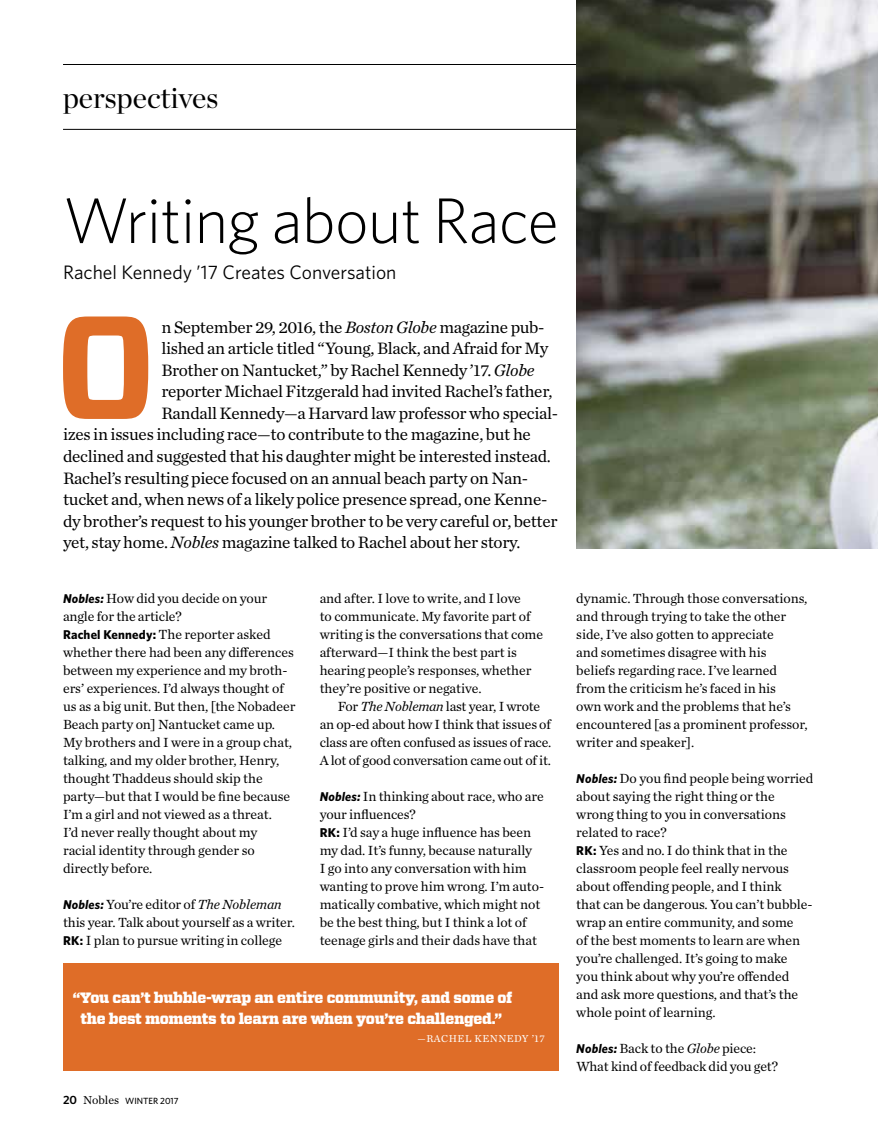
<style>
.page{position:relative;width:878px;height:1134px;background:#fff}
.page>*{position:absolute;margin:0;border:0;box-sizing:border-box;transform-origin:0 0}
.t1{font:700 146.4px "Vitesse";color:#df6d28}
.t2{font:300 64.5px "Whitney";letter-spacing:-.01em;color:#000}
.t3{font:30px "Chronicle Display";color:#000}
.t4{font:19.5px "Whitney";color:#000}
.t5{font:17.25px "Chronicle Text G1";letter-spacing:-.02em;color:#000}
.t6{font:900 15px/21px "Vitesse";letter-spacing:-.02em;color:#fff;text-align:center}
.t7{font:13.8px/18px "Chronicle Text G1";letter-spacing:-.005em;color:#000}
.t8{font:10.5px "Chronicle Text G1";letter-spacing:.05em;color:#fff}
.t9{font:500 9px "Whitney";color:#000}
.s1{font-style:italic}
.s2{font-family:"Whitney";font-weight:700;font-style:italic;font-size:12.75px}
.s3{font-family:"Whitney";font-weight:700;font-size:12.75px}
.s4{font-weight:600;font-size:12px}
.s5{font-family:"Chronicle Text G1";font-weight:400;font-size:12px}
</style>
<div class="page">
<hr style="left:63px;top:64px;width:815px;height:1px;background:#000">
<hr style="left:63px;top:129px;width:815px;height:1px;background:#000">
<div style="left:63px;top:963px;width:495px;height:108px;background:#df6d28"></div>
<img style="left:576px;top:0;width:302px;height:549px">
<h3 class="t3" style="left:63px;top:75px;width:157px">perspectives</h3>
<h2 class="t2" style="left:63px;top:178px;width:497px">Writing about Race</h2>
<h3 class="t4" style="left:63px;top:259px;width:335px">Rachel Kennedy ’17 Creates Conversation</h3>
<h1 class="t1" style="left:54px;top:270px;width:104px">O</h1>
<p class="t5" style="left:161px;top:314px;width:385px">n September 29, 2016, the <span class="s1">Boston Globe</span> magazine pub-</p>
<p class="t5" style="left:161px;top:336px;width:388px">lished an article titled “Young, Black, and Afraid for My</p>
<p class="t5" style="left:161px;top:357px;width:374px">Brother on Nantucket,” by Rachel Kennedy ’17. <span class="s1">Globe</span></p>
<p class="t5" style="left:161px;top:379px;width:392px">reporter Michael Fitzgerald had invited Rachel’s father,</p>
<p class="t5" style="left:161px;top:400px;width:398px">Randall Kennedy—a Harvard law professor who special-</p>
<p class="t5" style="left:63px;top:422px;width:469px">izes in issues including race—to contribute to the magazine, but he</p>
<p class="t5" style="left:63px;top:443px;width:489px">declined and suggested that his daughter might be interested instead.</p>
<p class="t5" style="left:63px;top:465px;width:466px">Rachel’s resulting piece focused on an annual beach party on Nan-</p>
<p class="t5" style="left:63px;top:486px;width:486px">tucket and, when news of a likely police presence spread, one Kenne-</p>
<p class="t5" style="left:63px;top:508px;width:496px">dy brother’s request to his younger brother to be very careful or, better</p>
<p class="t5" style="left:63px;top:529px;width:459px">yet, stay home. <span class="s1">Nobles</span> magazine talked to Rachel about her story.</p>
<p class="t7" style="left:63px;top:589px;width:234px"><span class="s2">Nobles:</span> How did you decide on your angle for the article?<br><span class="s3">Rachel Kennedy:</span> The reporter asked whether there had been any differences between my experience and my broth&shy;ers’ experiences. I’d always thought of us as a big unit. But then, [the Nobadeer Beach party on] Nantucket came up.<br>My brothers and I were in a group chat, talking, and my older brother, Henry, thought Thaddeus should skip the party—but that I would be fine because I’m a girl and not viewed as a threat.<br>I’d never really thought about my<br>racial identity through gender so directly before.</p>
<p class="t7" style="left:63px;top:895px;width:233px"><span class="s2">Nobles:</span> You’re editor of <span class="s1">The Nobleman </span>this year. Talk about yourself as a writer.<br><span class="s3">RK:</span> I plan to pursue writing in college</p>
<p class="t7" style="left:320px;top:589px;width:225px">and after. I love to write, and I love<br>to communicate. My favorite part of writing is the conversations that come afterward—I think the best part is hearing people’s responses, whether they’re positive or negative.</p>
<p class="t7" style="left:320px;top:697px;width:233px;text-align:center">For <span class="s1">The Nobleman</span> last year, I wrote<br>an op-ed about how I think that issues of class are often confused as issues of race.<br>A lot of good conversation came out of it.</p>
<p class="t7" style="left:319px;top:787px;width:226px"><span class="s2">Nobles:</span> In thinking about race, who are your influences?<br><span class="s3">RK:</span> I’d say a huge influence has been my dad. It’s funny, because naturally<br>I go into any conversation with him wanting to prove him wrong. I’m auto&shy;matically combative, which might not be the best thing, but I think a lot of teenage girls and their dads have that</p>
<p class="t6" style="left:73px;top:988px;width:441px">“You can’t bubble-wrap an entire community, and some of the best moments to learn are when you’re challenged.”</p>
<p class="t8" style="left:417px;top:1031px;width:129px">—RACHEL KENNEDY ’17</p>
<p class="t9" style="left:63px;top:1095px;width:117px"><span class="s4">20</span> <span class="s5">Nobles</span> WINTER 2017</p>
<p class="t7" style="left:576px;top:589px;width:233px">dynamic. Through those conversations, and through trying to take the other side, I’ve also gotten to appreciate<br>and sometimes disagree with his beliefs regarding race. I’ve learned from the criticism he’s faced in his<br>own work and the problems that he’s encountered [as a prominent professor, writer and speaker].</p>
<p class="t7" style="left:576px;top:769px;width:239px"><span class="s2">Nobles:</span> Do you find people being worried about saying the right thing or the wrong thing to you in conversations related to race?<br><span class="s3">RK:</span> Yes and no. I do think that in the classroom people feel really nervous about offending people, and I think<br>that can be dangerous. You can’t bubble&shy;wrap an entire community, and some<br>of the best moments to learn are when you’re challenged. It’s going to make<br>you think about why you’re offended and ask more questions, and that’s the whole point of learning.</p>
<p class="t7" style="left:576px;top:1039px;width:203px"><span class="s2">Nobles:</span> Back to the <span class="s1">Globe</span> piece:<br>What kind of feedback did you get?</p>
</div>
